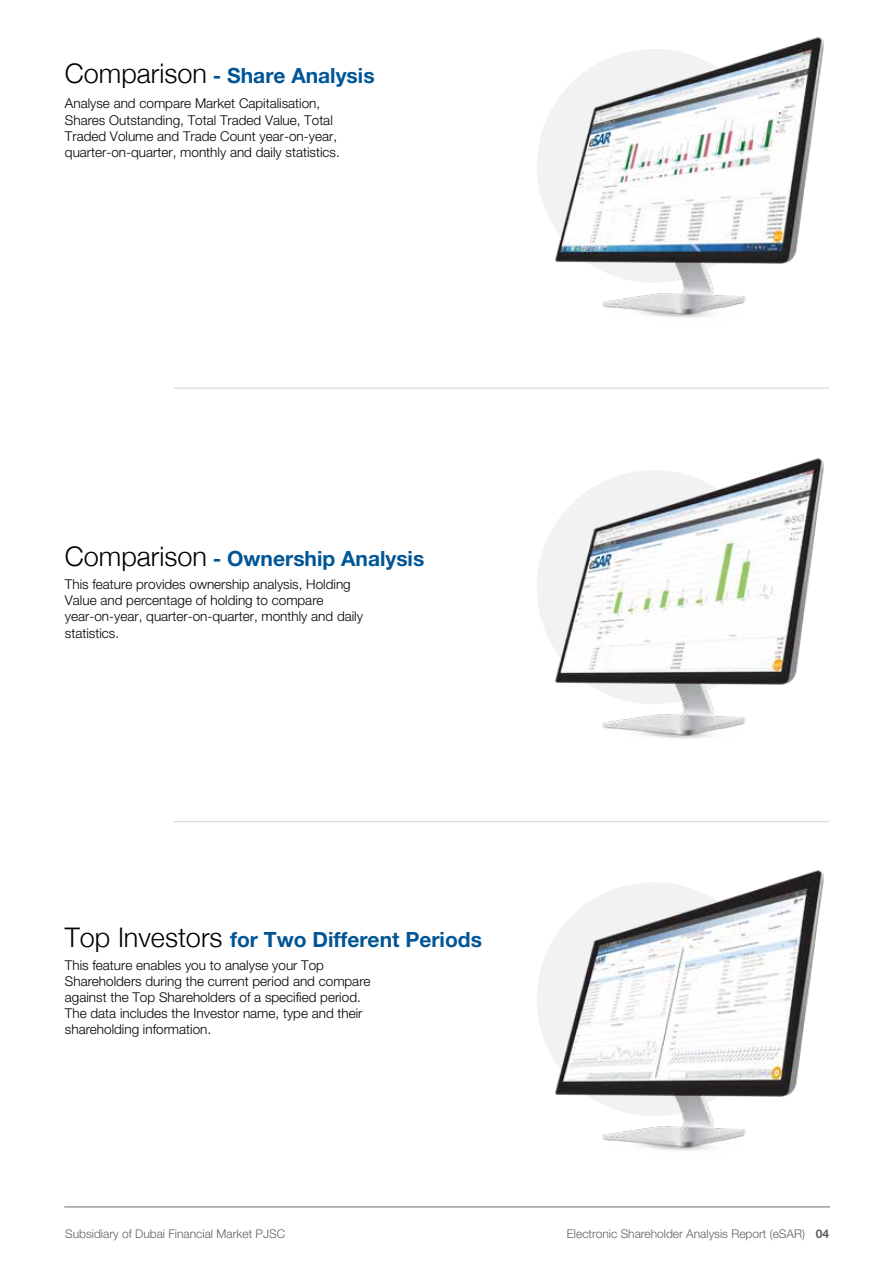
<style>
.page{position:relative;width:893px;height:1263px;background:#fff}
.page>*{position:absolute;margin:0;border:0;box-sizing:border-box;transform-origin:0 0}
.t1{font:700 21px "Helvetica Neue LT";color:#005596}
.t2{font:300 13.5px/16.2px "Helvetica Neue LT";color:#000}
.t3{font:300 12px "Helvetica Neue LT";color:#5f6062}
.s1{font-family:"Helvetica Neue";font-weight:300;font-size:27px;color:#000}
.s2{font-weight:700}
</style>
<div class="page">
<img style="left:551px;top:37px;width:273px;height:281px">
<img style="left:551px;top:458px;width:273px;height:281px">
<img style="left:551px;top:870px;width:273px;height:281px">
<hr style="left:174px;top:388px;width:655px;height:1px;background:#d1d3d4">
<hr style="left:174px;top:821px;width:655px;height:1px;background:#d1d3d4">
<hr style="left:64px;top:1206px;width:765px;height:1px;background:#9b9b9b">
<h1 class="t1" style="left:65px;top:63px;width:311px"><span class="s1">Comparison</span> - Share Analysis</h1>
<p class="t2" style="left:65px;top:95px;width:276px">Analyse and compare Market Capitalisation, Shares Outstanding, Total Traded Value, Total Traded Volume and Trade Count year-on-year, quarter-on-quarter, monthly and daily statistics.</p>
<h1 class="t1" style="left:65px;top:546px;width:361px"><span class="s1">Comparison</span> - Ownership Analysis</h1>
<p class="t2" style="left:65px;top:576px;width:300px">This feature provides ownership analysis, Holding Value and percentage of holding to compare year-on-year, quarter-on-quarter, monthly and daily statistics.</p>
<h1 class="t1" style="left:65px;top:926px;width:418px"><span class="s1">Top Investors</span> for Two Different Periods</h1>
<p class="t2" style="left:65px;top:956px;width:307px">This feature enables you to analyse your Top Shareholders during the current period and compare against the Top Shareholders of a specified period.<br>The data includes the Investor name, type and their shareholding information.</p>
<p class="t3" style="left:65px;top:1226px;width:222px">Subsidiary of Dubai Financial Market PJSC</p>
<p class="t3" style="left:567px;top:1226px;width:264px">Electronic Shareholder Analysis Report (eSAR) <span class="s2">04</span></p>
</div>
